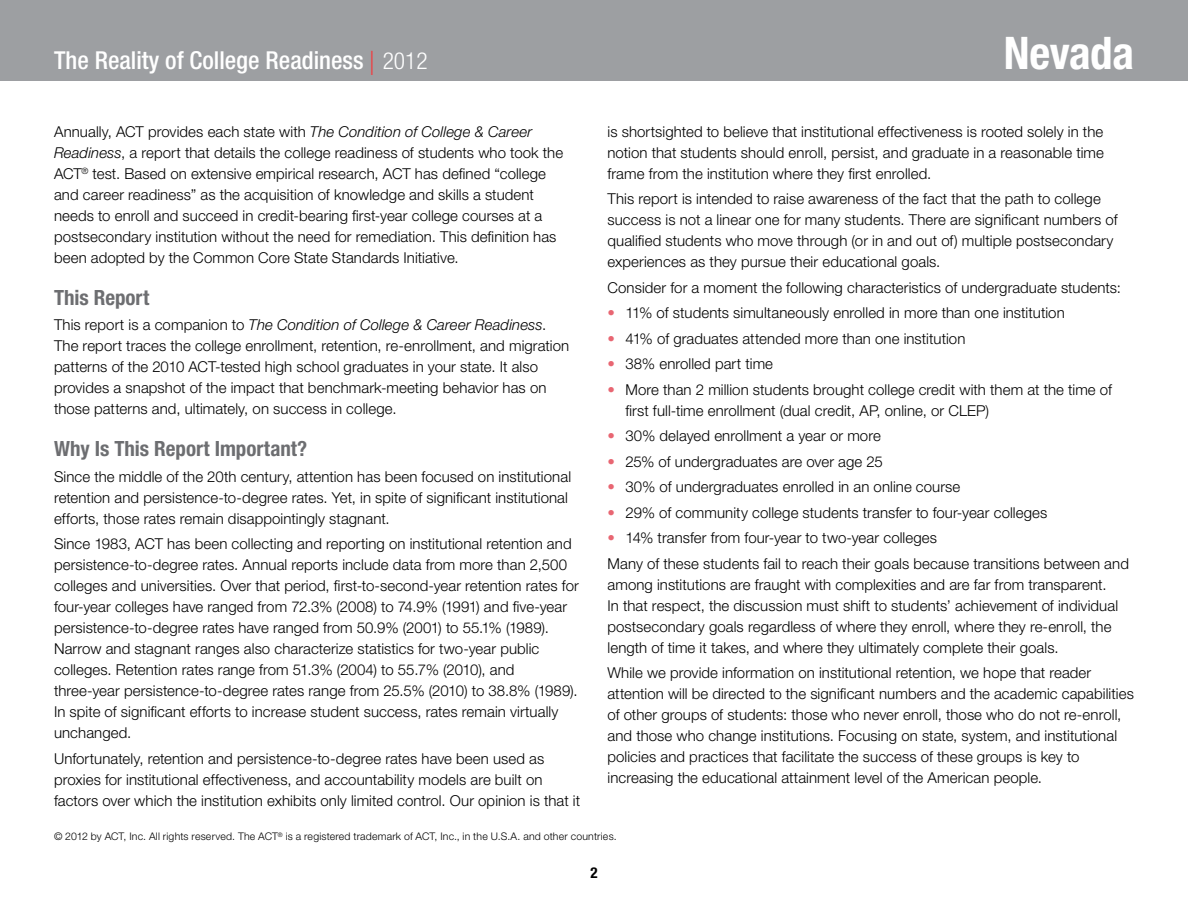
<style>
.page{position:relative;width:1188px;height:918px;background:#fff}
.page>*{position:absolute;margin:0;border:0;box-sizing:border-box;transform-origin:0 0}
.t1{font:700 condensed 45px "Helvetica Neue LT Std";letter-spacing:-.015em;color:#fff}
.t2{font:500 condensed 24.75px "Helvetica Neue LT Std";color:#fff}
.t3{font:700 condensed 21px "Helvetica Neue LT Std";color:#6d6e71}
.t4{font:300 15px/21px "Helvetica Neue LT Std";letter-spacing:.005em;color:#000}
.t5{font:700 condensed 15px "Helvetica Neue LT Std";color:#000}
.t6{font:300 10.5px "Helvetica Neue LT Std";letter-spacing:.015em;color:#000}
.s1{font-weight:100;font-size:33.9px;color:#ef3e42}
.s2{font-weight:300;font-size:23.4px}
.s3{font-style:italic}
.s4{color:#e86672}
</style>
<div class="page">
<div style="left:0;top:0;width:1188px;height:81px;background:#9d9fa2"></div>
<h2 class="t2" style="left:54px;top:46px;width:375px">The Reality of College Readiness <span class="s1">l</span> <span class="s2">2012</span></h2>
<p class="t4" style="left:54px;top:121px;width:511px">Annually, ACT provides each state with <span class="s3">The Condition of College &amp; Career Readiness</span>, a report that details the college readiness of students who took the ACT<sup>®</sup> test. Based on extensive empirical research, ACT has defined “college and career readiness” as the acquisition of knowledge and skills a student needs to enroll and succeed in credit-bearing first-year college courses at a postsecondary institution without the need for remediation. This definition has been adopted by the Common Core State Standards Initiative.</p>
<h3 class="t3" style="left:54px;top:285px;width:97px">This Report</h3>
<p class="t4" style="left:54px;top:314px;width:517px">This report is a companion to <span class="s3">The Condition of College &amp; Career Readiness</span>.<br>The report traces the college enrollment, retention, re-enrollment, and migration patterns of the 2010 ACT-tested high school graduates in your state. It also provides a snapshot of the impact that benchmark-meeting behavior has on those patterns and, ultimately, on success in college.</p>
<h3 class="t3" style="left:54px;top:436px;width:255px">Why Is This Report Important?</h3>
<p class="t4" style="left:54px;top:466px;width:519px">Since the middle of the 20th century, attention has been focused on institutional retention and persistence-to-degree rates. Yet, in spite of significant institutional efforts, those rates remain disappointingly stagnant.</p>
<p class="t4" style="left:54px;top:533px;width:526px">Since 1983, ACT has been collecting and reporting on institutional retention and persistence-to-degree rates. Annual reports include data from more than 2,500 colleges and universities. Over that period, first-to-second-year retention rates for four-year colleges have ranged from 72.3% (2008) to 74.9% (1991) and five-year persistence-to-degree rates have ranged from 50.9% (2001) to 55.1% (1989).<br>Narrow and stagnant ranges also characterize statistics for two-year public colleges. Retention rates range from 51.3% (2004) to 55.7% (2010), and three-year persistence-to-degree rates range from 25.5% (2010) to 38.8% (1989).<br>In spite of significant efforts to increase student success, rates remain virtually unchanged.</p>
<p class="t4" style="left:54px;top:748px;width:528px">Unfortunately, retention and persistence-to-degree rates have been used as proxies for institutional effectiveness, and accountability models are built on factors over which the institution exhibits only limited control. Our opinion is that it</p>
<h1 class="t1" style="left:1004px;top:26px;width:132px">Nevada</h1>
<p class="t4" style="left:608px;top:121px;width:498px;text-align:justify">is shortsighted to believe that institutional effectiveness is rooted solely in the notion that students should enroll, persist, and graduate in a reasonable time frame from the institution where they first enrolled.</p>
<p class="t4" style="left:608px;top:188px;width:512px">This report is intended to raise awareness of the fact that the path to college success is not a linear one for many students. There are significant numbers of qualified students who move through (or in and out of) multiple postsecondary experiences as they pursue their educational goals.</p>
<p class="t4" style="left:608px;top:277px;width:515px">Consider for a moment the following characteristics of undergraduate students:</p>
<p class="t4" style="left:608px;top:302px;width:459px"><span class="s4">•</span> 11% of students simultaneously enrolled in more than one institution</p>
<p class="t4" style="left:608px;top:328px;width:359px"><span class="s4">•</span> 41% of graduates attended more than one institution</p>
<p class="t4" style="left:608px;top:353px;width:167px"><span class="s4">•</span> 38% enrolled part time</p>
<p class="t4" style="left:626px;top:379px;width:488px;text-indent:-18px"><span class="s4">•</span> More than 2 million students brought college credit with them at the time of first full-time enrollment (dual credit, AP, online, or CLEP)</p>
<p class="t4" style="left:608px;top:425px;width:275px"><span class="s4">•</span> 30% delayed enrollment a year or more</p>
<p class="t4" style="left:608px;top:451px;width:277px"><span class="s4">•</span> 25% of undergraduates are over age 25</p>
<p class="t4" style="left:608px;top:476px;width:354px"><span class="s4">•</span> 30% of undergraduates enrolled in an online course</p>
<p class="t4" style="left:608px;top:502px;width:441px"><span class="s4">•</span> 29% of community college students transfer to four-year colleges</p>
<p class="t4" style="left:608px;top:525px;width:523px;line-height:25.5px"><span class="s4">•</span> 14% transfer from four-year to two-year colleges<br>Many of these students fail to reach their goals because transitions between and</p>
<p class="t4" style="left:608px;top:574px;width:512px">among institutions are fraught with complexities and are far from transparent.<br>In that respect, the discussion must shift to students’ achievement of individual postsecondary goals regardless of where they enroll, where they re-enroll, the length of time it takes, and where they ultimately complete their goals.</p>
<p class="t4" style="left:608px;top:662px;width:528px">While we provide information on institutional retention, we hope that reader attention will be directed to the significant numbers and the academic capabilities of other groups of students: those who never enroll, those who do not re-enroll, and those who change institutions. Focusing on state, system, and institutional policies and practices that facilitate the success of these groups is key to increasing the educational attainment level of the American people.</p>
<p class="t6" style="left:54px;top:830px;width:564px">© 2012 by ACT, Inc. All rights reserved. The ACT<sup>®</sup> is a registered trademark of ACT, Inc., in the U.S.A. and other countries.</p>
<p class="t5" style="left:590px;top:863px;width:9px">2</p>
</div>
